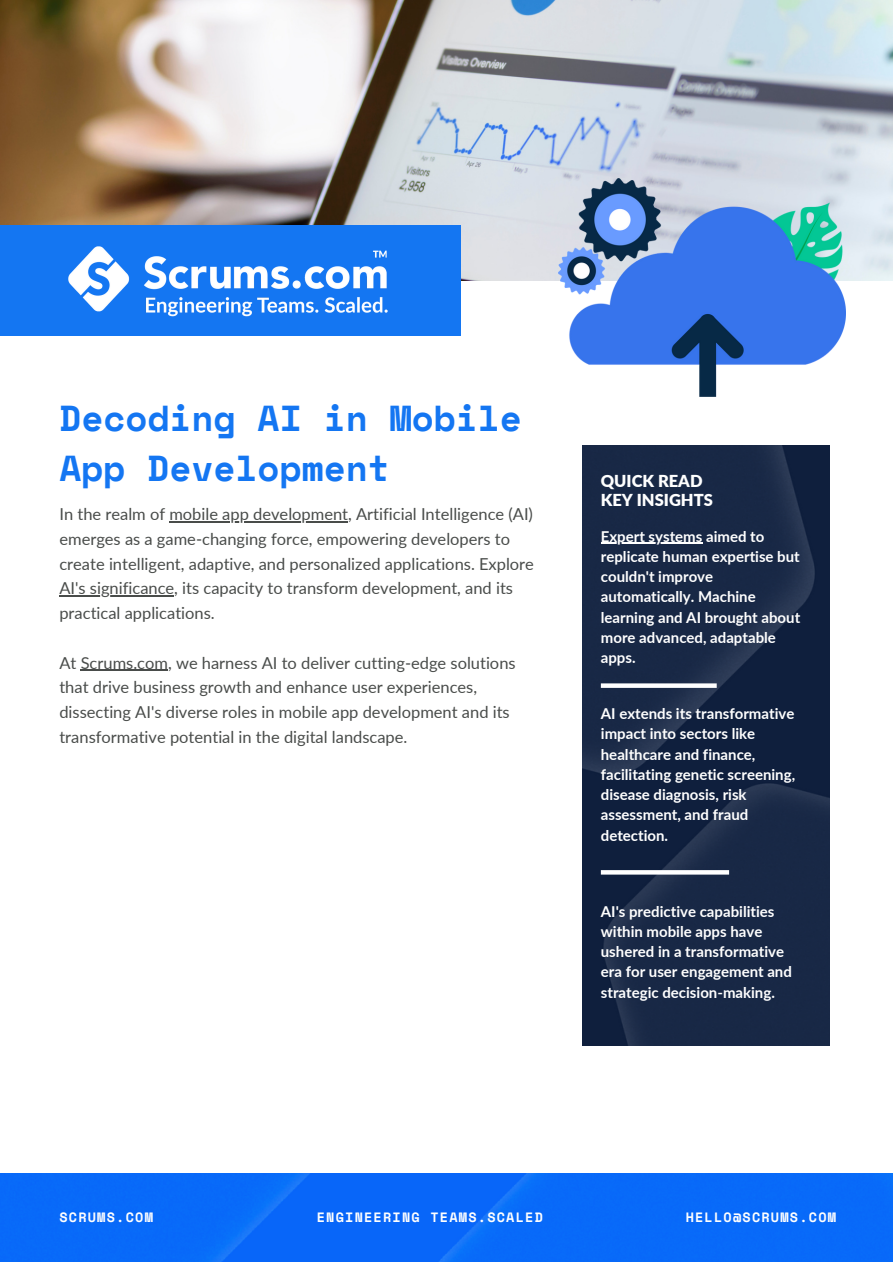
<style>
.page{position:relative;width:893px;height:1264px;background:#fff}
.page>*{position:absolute;margin:0;border:0;box-sizing:border-box;transform-origin:0 0}
.t1{font:700 36px/49.5px "Space Mono";color:#1476f2}
.t2{font:16.5px/24.8px "Lato";color:#494c4a}
.t3{font:900 16.5px "Lato";color:#fff}
.t4{font:700 15px/20.2px "Lato";color:#fff}
.t5{font:700 13.5px "Space Mono";letter-spacing:.09em;color:#fff}
</style>
<div class="page">
<img style="left:0;top:0;width:892px;height:280px">
<div style="left:0;top:225px;width:460px;height:110px;background:#1476f2"></div>
<img style="left:558px;top:179px;width:287px;height:218px">
<hr style="left:169px;top:521px;width:179px;height:1px;background:#494c4a">
<hr style="left:59px;top:595px;width:115px;height:1px;background:#494c4a">
<hr style="left:81px;top:669px;width:87px;height:1px;background:#494c4a">
<img style="left:582px;top:446px;width:247px;height:599px">
<div style="left:600px;top:683px;width:116px;height:5px;background:#fff"></div>
<svg style="left:600px;top:870px;width:129px;height:4px"></svg>
<div style="left:0;top:1173px;width:892px;height:88px;background:#0869f9"></div>
<img style="left:68px;top:246px;width:320px;height:71px">
<hr style="left:600px;top:542px;width:102px;height:2px;background:#fff">
<p class="t1" style="left:59px;top:392px;width:464px">Decoding AI in Mobile<br>App Development</p>
<p class="t2" style="left:59px;top:501px;width:476px">In the realm of mobile app development, Artificial Intelligence (AI) emerges as a game-changing force, empowering developers to create intelligent, adaptive, and personalized applications. Explore AI's significance, its capacity to transform development, and its practical applications.</p>
<p class="t2" style="left:59px;top:649px;width:457px">At Scrums.com, we harness AI to deliver cutting-edge solutions that drive business growth and enhance user experiences, dissecting AI's diverse roles in mobile app development and its transformative potential in the digital landscape.</p>
<p class="t3" style="left:600px;top:471px;width:103px">QUICK READ</p>
<p class="t3" style="left:600px;top:490px;width:113px">KEY INSIGHTS</p>
<p class="t4" style="left:600px;top:525px;width:201px">Expert systems aimed to replicate human expertise but couldn't improve automatically. Machine learning and AI brought about more advanced, adaptable apps.</p>
<p class="t3" style="left:600px;top:473px;width:103px">QUICK READ</p>
<p class="t3" style="left:600px;top:492px;width:113px">KEY INSIGHTS</p>
<p class="t4" style="left:600px;top:703px;width:196px">AI extends its transformative impact into sectors like healthcare and finance, facilitating genetic screening, disease diagnosis, risk assessment, and fraud detection.</p>
<p class="t4" style="left:600px;top:823px;width:115px">R gular software</p>
<p class="t4" style="left:600px;top:900px;width:192px">AI's predictive capabilities within mobile apps have ushered in a transformative era for user engagement and strategic decision-making.</p>
<p class="t4" style="left:600px;top:904px;width:85px">applications.</p>
<p class="t5" style="left:59px;top:1206px;width:95px">SCRUMS.COM</p>
<p class="t5" style="left:317px;top:1206px;width:228px">ENGINEERING TEAMS.SCALED</p>
<p class="t5" style="left:685px;top:1206px;width:152px">HELLO@SCRUMS.COM</p>
</div>
